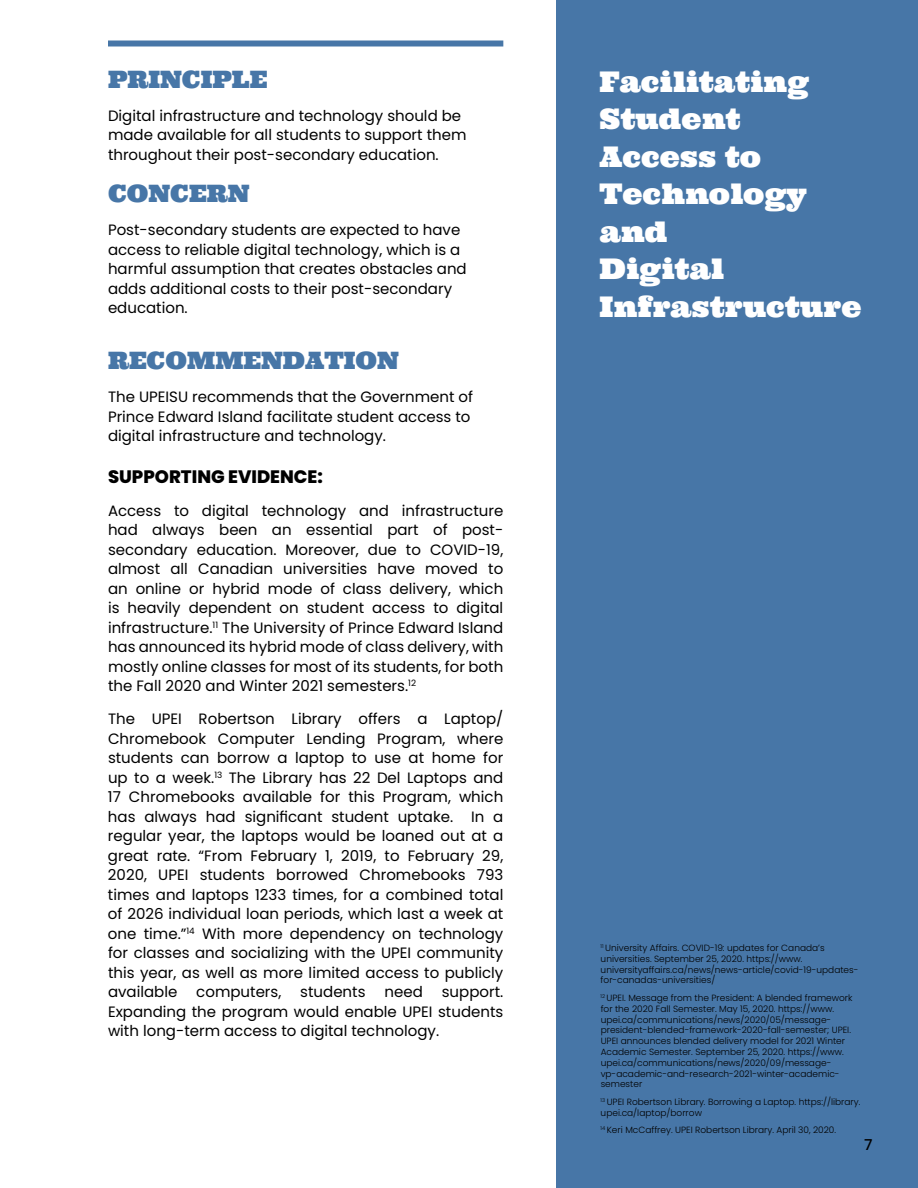
<style>
.page{position:relative;width:918px;height:1188px;background:#fff}
.page>*{position:absolute;margin:0;border:0;box-sizing:border-box;transform-origin:0 0}
.t1{font:28.5px/37.5px "Ultra";color:#fff}
.t2{font:24px "Ultra";color:#4776a7}
.t3{font:800 18px "Poppins";color:#000}
.t4{font:15px/19.5px "Poppins";color:#000}
.t5{font:500 15px "Poppins";color:#000}
.t6{font:300 9px/10.8px "Poppins";color:#000}
</style>
<div class="page">
<div style="left:557px;top:0;width:361px;height:1188px;background:#4776a7"></div>
<div style="left:108px;top:40px;width:395px;height:6px;background:#4776a7"></div>
<h2 class="t2" style="left:108px;top:64px;width:161px">PRINCIPLE</h2>
<p class="t4" style="left:108px;top:106px;width:360px">Digital infrastructure and technology should be made available for all students to support them throughout their post-secondary education.</p>
<h2 class="t2" style="left:108px;top:178px;width:143px">CONCERN</h2>
<p class="t4" style="left:108px;top:220px;width:360px">Post-secondary students are expected to have access to reliable digital technology, which is a harmful assumption that creates obstacles and adds additional costs to their post-secondary education.</p>
<h2 class="t2" style="left:108px;top:345px;width:292px">RECOMMENDATION</h2>
<p class="t4" style="left:108px;top:387px;width:367px">The UPEISU recommends that the Government of<br>Prince Edward Island facilitate student access to digital infrastructure and technology.</p>
<p class="t3" style="left:108px;top:466px;width:216px">SUPPORTING EVIDENCE:</p>
<p class="t4" style="left:108px;top:501px;width:397px;text-align:justify">Access to digital technology and infrastructure had always been an essential part of post&shy;secondary education. Moreover, due to COVID-19, almost all Canadian universities have moved to an online or hybrid mode of class delivery, which is heavily dependent on student access to digital infrastructure.<sup>11</sup> The University of Prince Edward Island has announced its hybrid mode of class delivery, with mostly online classes for most of its students, for both the Fall 2020 and Winter 2021 semesters.<sup>12</sup></p>
<p class="t4" style="left:108px;top:709px;width:397px;text-align:justify">The UPEI Robertson Library offers a Laptop/ Chromebook Computer Lending Program, where students can borrow a laptop to use at home for up to a week.<sup>13</sup> The Library has 22 Del Laptops and 17 Chromebooks available for this Program, which has always had significant student uptake. In a regular year, the laptops would be loaned out at a great rate. “From February 1, 2019, to February 29, 2020, UPEI students borrowed Chromebooks 793 times and laptops 1233 times, for a combined total of 2026 individual loan periods, which last a week at one time.”<sup>14</sup> With more dependency on technology for classes and socializing with the UPEI community this year, as well as more limited access to publicly available</p>
<p class="t4" style="left:196px;top:982px;width:87px">computers,</p>
<p class="t4" style="left:300px;top:982px;width:67px">students</p>
<p class="t4" style="left:385px;top:982px;width:40px">need</p>
<p class="t4" style="left:108px;top:982px;width:397px;text-align:justify;text-indent:334px">support.<br>Expanding the program would enable UPEI students with long-term access to digital technology.</p>
<h1 class="t1" style="left:600px;top:62px;width:263px">Facilitating<br>Student<br>Access to<br>Technology and<br>Digital<br>Infrastructure</h1>
<p class="t6" style="left:601px;top:942px;width:259px"><sup>11</sup> University Affairs. COVID-19: updates for Canada’s universities. September 25, 2020. https://www. universityaffairs.ca/news/news-article/covid-19-updates&shy;for-canadas-universities/</p>
<p class="t6" style="left:601px;top:992px;width:253px"><sup>12</sup> UPEI. Message from the President: A blended framework for the 2020 Fall Semester. May 15, 2020. https://www. upei.ca/communications/news/2020/05/message&shy;president-blended-framework-2020-fall-semester; UPEI.<br>UPEI announces blended delivery model for 2021 Winter Academic Semester. September 25, 2020. https://www. upei.ca/communications/news/2020/09/message&shy;vp-academic-and-research-2021-winter-academic&shy;semester</p>
<p class="t6" style="left:601px;top:1096px;width:261px"><sup>13</sup> UPEI Robertson Library. Borrowing a Laptop. https://library. upei.ca/laptop/borrow</p>
<p class="t6" style="left:601px;top:1125px;width:237px"><sup>14</sup> Keri McCaffrey. UPEI Robertson Library. April 30, 2020.</p>
<p class="t5" style="left:864px;top:1136px;width:10px">7</p>
</div>
